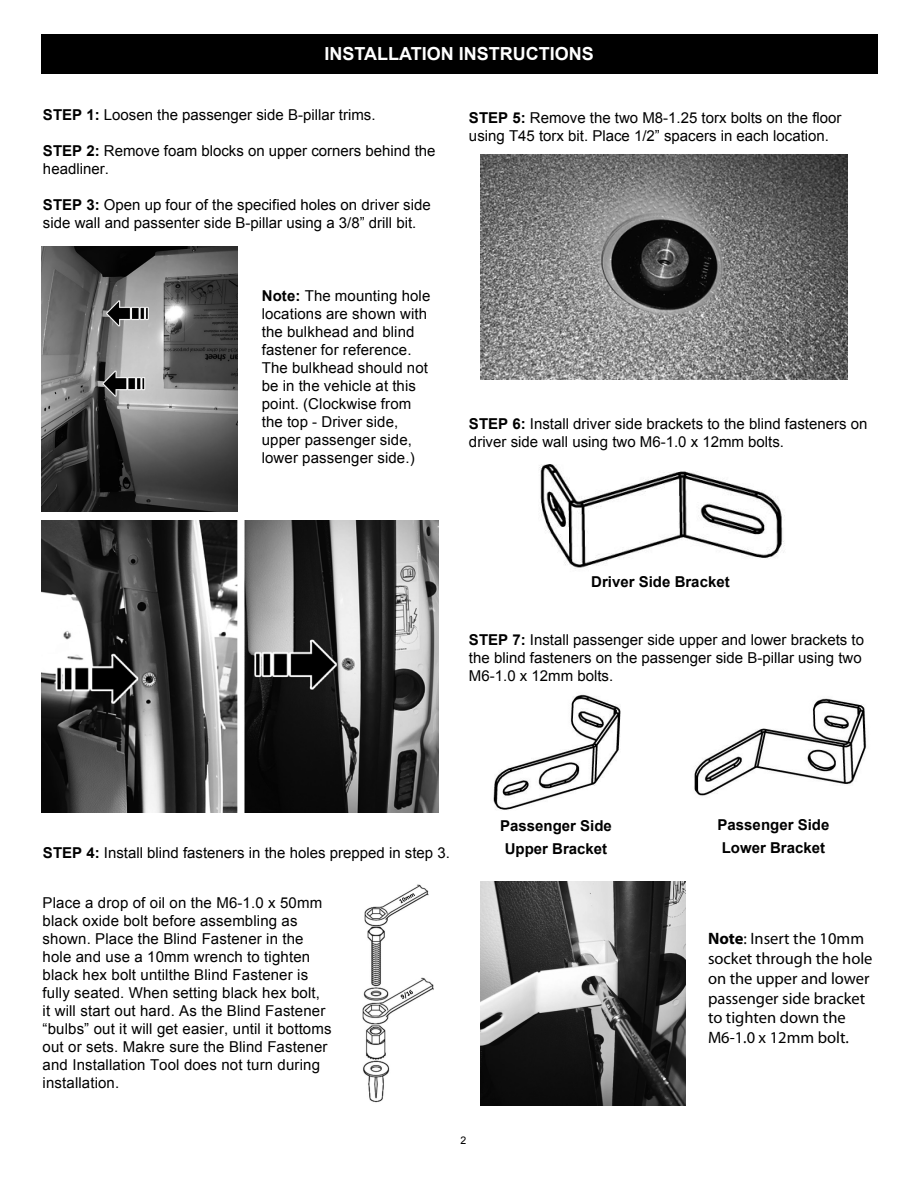
<style>
.page{position:relative;width:918px;height:1188px;background:#fff}
.page>*{position:absolute;margin:0;border:0;box-sizing:border-box;transform-origin:0 0}
.t1{font:700 18px "Arial";color:#fff}
.t2{font:16.5px/19.8px "Myriad Pro";color:#000}
.t3{font:15px/18px "Arial";letter-spacing:.01em;color:#000}
.t4{font:700 15px/22.5px "Arial";color:#000}
.t5{font:10.5px "Arial";color:#000}
.s1{font-weight:700}
</style>
<div class="page">
<img style="left:539px;top:464px;width:246px;height:105px">
<img style="left:493px;top:694px;width:374px;height:116px">
<div style="left:41px;top:34px;width:837px;height:39px;background:#000"></div>
<img style="left:41px;top:247px;width:197px;height:265px">
<img style="left:41px;top:520px;width:398px;height:292px">
<img style="left:362px;top:884px;width:72px;height:219px">
<img style="left:480px;top:155px;width:367px;height:224px">
<img style="left:481px;top:882px;width:204px;height:223px">
<p class="t1" style="left:325px;top:42px;width:271px">INSTALLATION INSTRUCTIONS</p>
<p class="t3" style="left:43px;top:106px;width:334px"><span class="s1">STEP 1:</span> Loosen the passenger side B-pillar trims.</p>
<p class="t3" style="left:43px;top:142px;width:394px"><span class="s1">STEP 2:</span> Remove foam blocks on upper corners behind the headliner.</p>
<p class="t3" style="left:43px;top:196px;width:389px"><span class="s1">STEP 3:</span> Open up four of the specified holes on driver side side wall and passenter side B-pillar using a 3/8” drill bit.</p>
<p class="t3" style="left:262px;top:287px;width:170px"><span class="s1">Note:</span> The mounting hole locations are shown with the bulkhead and blind fastener for reference.<br>The bulkhead should not be in the vehicle at this point. (Clockwise from the top - Driver side, upper passenger side, lower passenger side.)</p>
<p class="t3" style="left:469px;top:109px;width:374px"><span class="s1">STEP 5:</span> Remove the two M8-1.25 torx bolts on the floor using T45 torx bit. Place 1/2” spacers in each location.</p>
<p class="t3" style="left:469px;top:415px;width:400px"><span class="s1">STEP 6:</span> Install driver side brackets to the blind fasteners on driver side wall using two M6-1.0 x 12mm bolts.</p>
<p class="t4" style="left:591px;top:571px;width:140px">Driver Side Bracket</p>
<p class="t3" style="left:469px;top:631px;width:397px"><span class="s1">STEP 7:</span> Install passenger side upper and lower brackets to the blind fasteners on the passenger side B-pillar using two<br>M6-1.0 x 12mm bolts.</p>
<p class="t3" style="left:43px;top:844px;width:408px"><span class="s1">STEP 4:</span> Install blind fasteners in the holes prepped in step 3.</p>
<p class="t3" style="left:43px;top:894px;width:290px">Place a drop of oil on the M6-1.0 x 50mm black oxide bolt before assembling as shown. Place the Blind Fastener in the hole and use a 10mm wrench to tighten black hex bolt untilthe Blind Fastener is fully seated. When setting black hex bolt,<br>it will start out hard. As the Blind Fastener “bulbs” out it will get easier, until it bottoms out or sets. Makre sure the Blind Fastener and Installation Tool does not turn during installation.</p>
<p class="t5" style="left:460px;top:1133px;width:7px">2</p>
<p class="t4" style="left:500px;top:815px;width:113px;text-align:center">Passenger Side<br>Upper Bracket</p>
<p class="t4" style="left:718px;top:814px;width:113px">Passenger Side<br>Lower Bracket</p>
<p class="t2" style="left:708px;top:929px;width:166px"><span class="s1">Note</span>: Insert the 10mm socket through the hole on the upper and lower passenger side bracket to tighten down the<br>M6-1.0 x 12mm bolt.</p>
</div>
